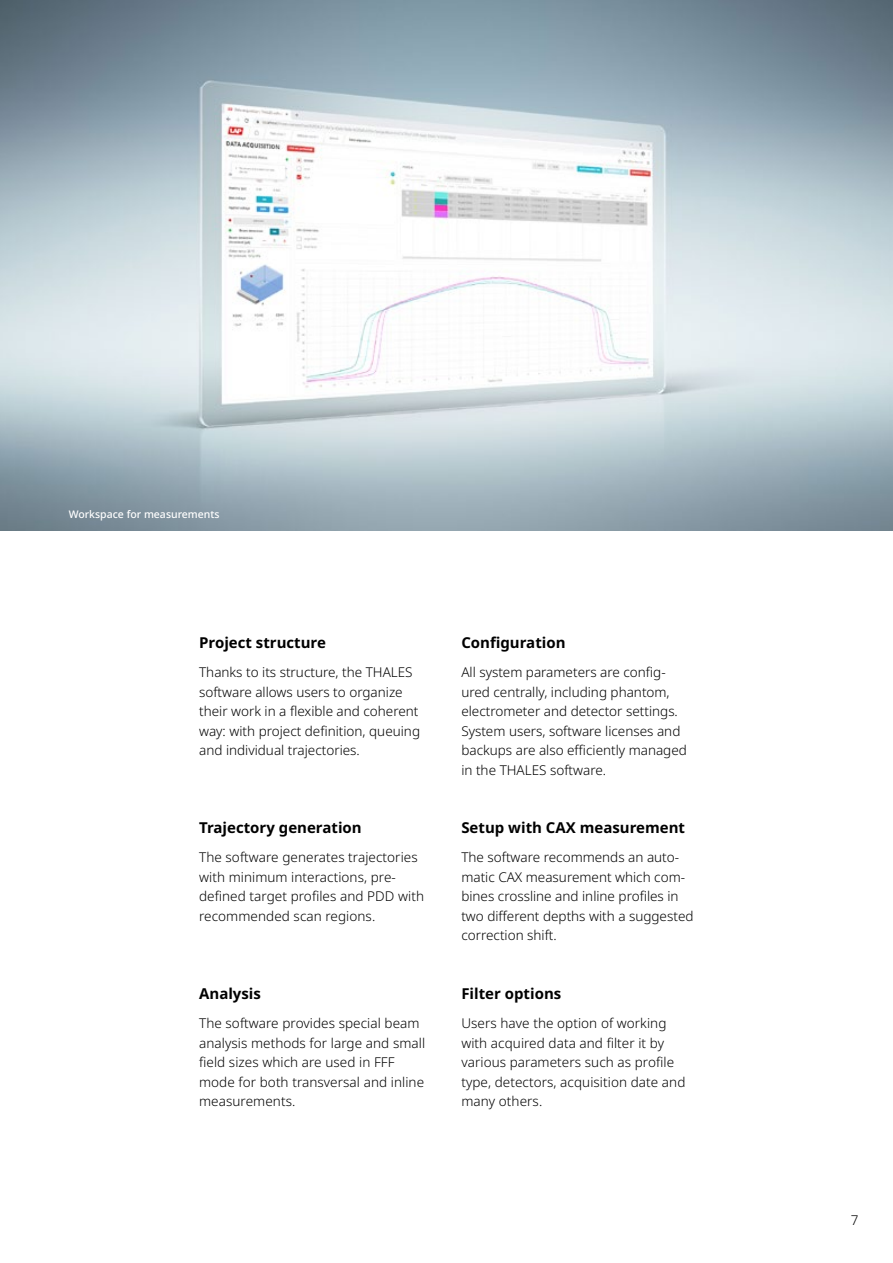
<style>
.page{position:relative;width:893px;height:1263px;background:#fff}
.page>*{position:absolute;margin:0;border:0;box-sizing:border-box;transform-origin:0 0}
.t1{font:700 15px "Noto Sans";color:#000}
.t2{font:300 13.5px/19.5px "Noto Sans";color:#000}
.t3{font:500 10.5px "Noto Sans";color:#fff}
</style>
<div class="page">
<img style="left:0;top:0;width:893px;height:531px">
<p class="t3" style="left:69px;top:507px;width:152px">Workspace for measurements</p>
<p class="t1" style="left:199px;top:632px;width:128px">Project structure</p>
<p class="t2" style="left:199px;top:663px;width:222px">Thanks to its structure, the THALES software allows users to organize their work in a flexible and coherent way: with project definition, queuing and individual trajectories.</p>
<p class="t1" style="left:199px;top:817px;width:164px">Trajectory generation</p>
<p class="t2" style="left:199px;top:848px;width:226px">The software generates trajectories with minimum interactions, pre&shy;defined target profiles and PDD with recommended scan regions.</p>
<p class="t1" style="left:199px;top:983px;width:63px">Analysis</p>
<p class="t2" style="left:199px;top:1014px;width:227px">The software provides special beam analysis methods for large and small field sizes which are used in FFF mode for both transversal and inline measurements.</p>
<p class="t1" style="left:461px;top:632px;width:106px">Configuration</p>
<p class="t2" style="left:461px;top:663px;width:227px">All system parameters are config&shy;ured centrally, including phantom, electrometer and detector settings.<br>System users, software licenses and backups are also efficiently managed in the THALES software.</p>
<p class="t1" style="left:461px;top:817px;width:225px">Setup with CAX measurement</p>
<p class="t2" style="left:461px;top:848px;width:234px">The software recommends an auto&shy;matic CAX measurement which com&shy;bines crossline and inline profiles in two different depths with a suggested correction shift.</p>
<p class="t1" style="left:461px;top:983px;width:101px">Filter options</p>
<p class="t2" style="left:461px;top:1014px;width:226px">Users have the option of working with acquired data and filter it by various parameters such as profile type, detectors, acquisition date and many others.</p>
<p class="t2" style="left:851px;top:1211px;width:9px">7</p>
</div>
